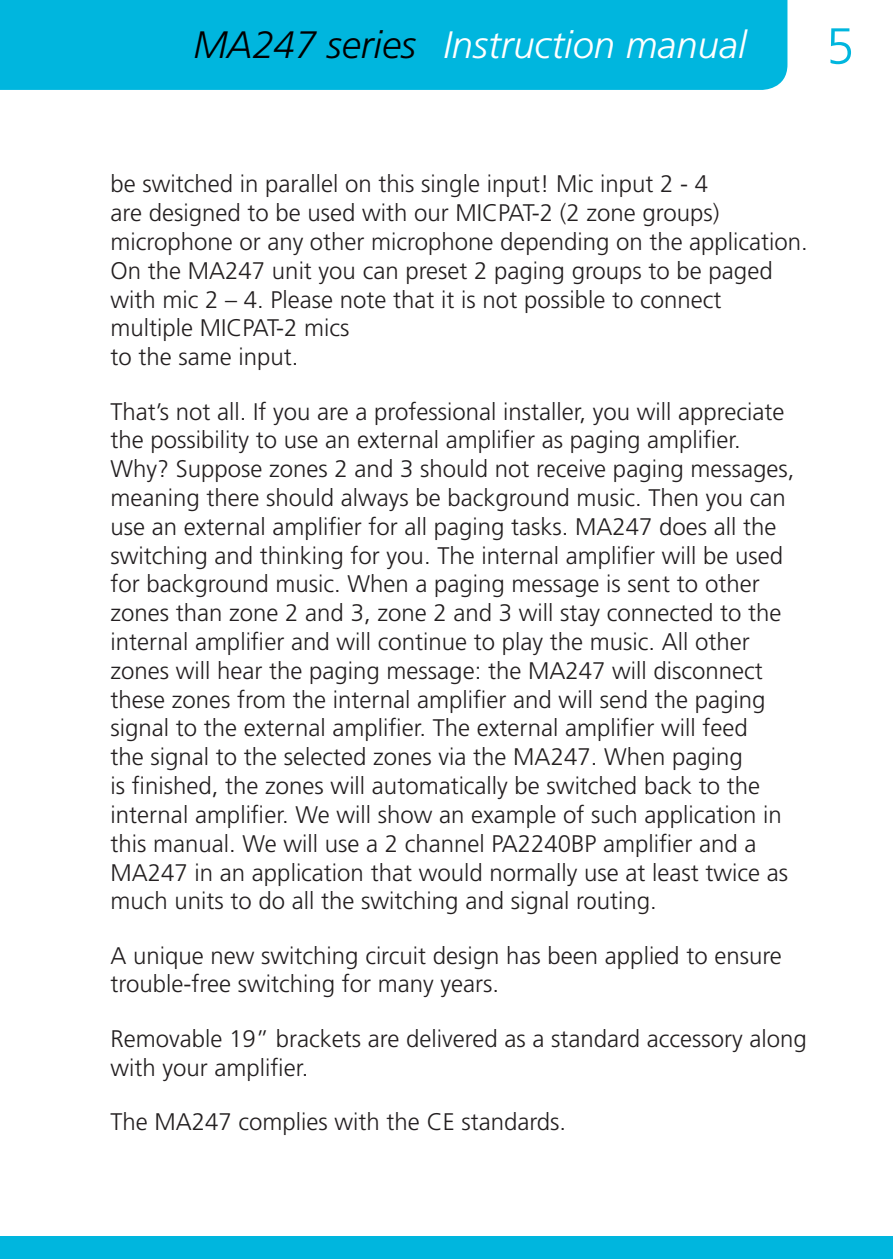
<style>
.page{position:relative;width:893px;height:1259px;background:#fff}
.page>*{position:absolute;margin:0;border:0;box-sizing:border-box;transform-origin:0 0}
.t1{font:300 51px "Frutiger LT Std";color:#00b6de}
.t2{font:italic 300 38.1px "Frutiger LT Std";color:#fff}
.Text_black{font:300 24px/28.8px "Frutiger LT Std";color:#231f20}
.s1{color:#000}
</style>
<div class="page">
<div style="left:0;top:0;width:787px;height:90px;background:#00b6de"></div>
<div style="left:0;top:1236px;width:893px;height:23px;background:#00b6de"></div>
<h2 class="t2" style="left:193px;top:23px;width:555px"><span class="s1">MA247 series</span> Instruction manual</h2>
<h1 class="t1" style="left:826px;top:17px;width:30px">5</h1>
<p class="Text_black" style="left:111px;top:170px;width:699px">be switched in parallel on this single input! Mic input 2 - 4<br>are designed to be used with our MICPAT-2 (2 zone groups) microphone or any other microphone depending on the application.<br>On the MA247 unit you can preset 2 paging groups to be paged with mic 2 – 4. Please note that it is not possible to connect multiple MICPAT-2 mics<br>to the same input.</p>
<p class="Text_black" style="left:111px;top:397px;width:685px">That’s not all. If you are a professional installer, you will appreciate the possibility to use an external amplifier as paging amplifier.<br>Why? Suppose zones 2 and 3 should not receive paging messages, meaning there should always be background music. Then you can use an external amplifier for all paging tasks. MA247 does all the switching and thinking for you. The internal amplifier will be used for background music. When a paging message is sent to other zones than zone 2 and 3, zone 2 and 3 will stay connected to the internal amplifier and will continue to play the music. All other zones will hear the paging message: the MA247 will disconnect these zones from the internal amplifier and will send the paging signal to the external amplifier. The external amplifier will feed<br>the signal to the selected zones via the MA247. When paging<br>is finished, the zones will automatically be switched back to the internal amplifier. We will show an example of such application in this manual. We will use a 2 channel PA2240BP amplifier and a MA247 in an application that would normally use at least twice as much units to do all the switching and signal routing.</p>
<p class="Text_black" style="left:111px;top:941px;width:673px">A unique new switching circuit design has been applied to ensure trouble-free switching for many years.</p>
<p class="Text_black" style="left:111px;top:1024px;width:698px">Removable 19” brackets are delivered as a standard accessory along with your amplifier.</p>
<p class="Text_black" style="left:111px;top:1107px;width:457px">The MA247 complies with the CE standards.</p>
</div>
